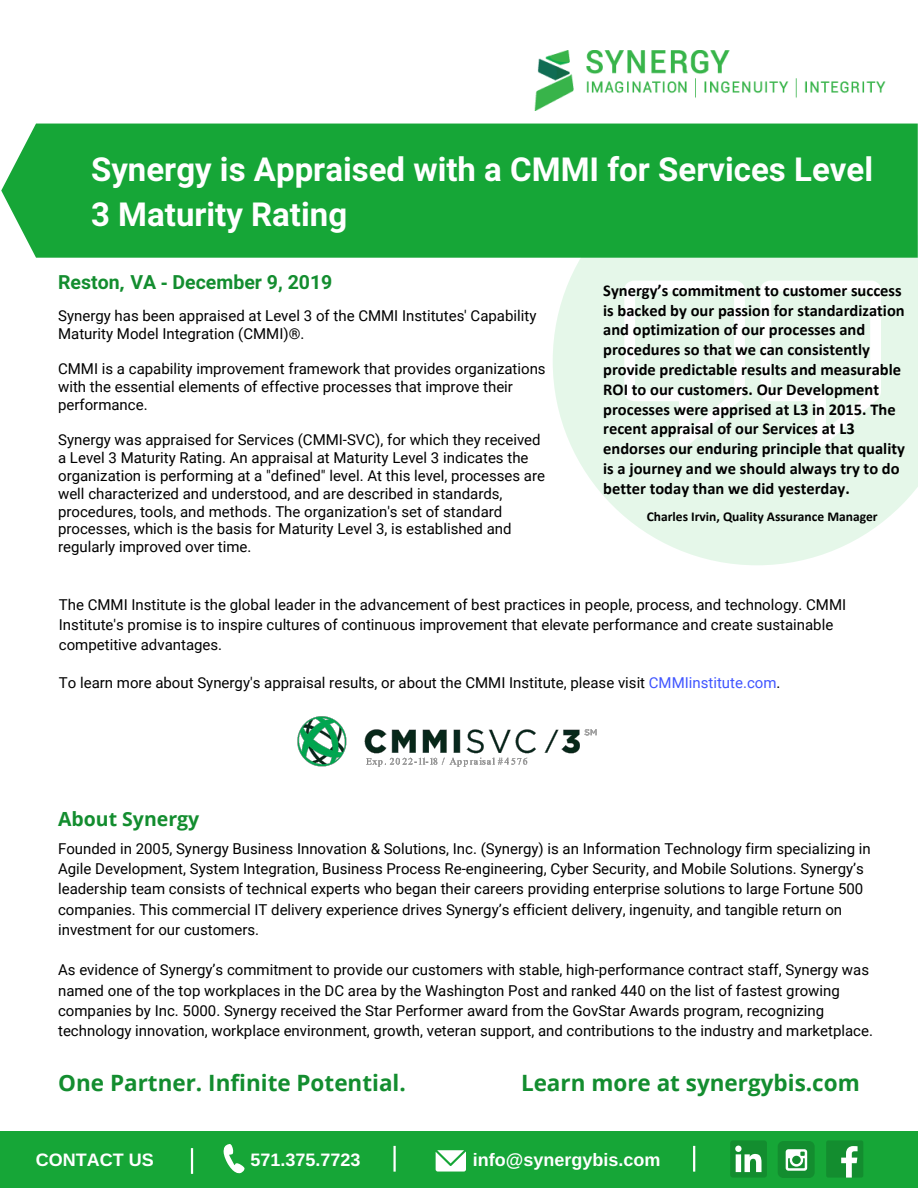
<style>
.page{position:relative;width:918px;height:1188px;background:#fff}
.page>*{position:absolute;margin:0;border:0;box-sizing:border-box;transform-origin:0 0}
.t1{font:700 33px/45.3px "Roboto";color:#fff}
.t2{font:700 22.5px "Open Sans";color:#138d2f}
.t3{font:700 19.5px "Roboto";color:#138d2f}
.t4{font:700 19.5px "Open Sans";color:#138d2f}
.t5{font:700 18px "Arimo";color:#fff}
.t6{font:700 16.5px/19.8px "Calibri";color:#000}
.t7{font:15px/17.9px "Roboto";color:#000}
.t8{font:700 13.5px "Calibri";color:#000}
.s1{font-family:"Open Sans"}
.s2{color:#4055ff}
</style>
<div class="page">
<div style="left:0;top:1131px;width:918px;height:57px;background:#16a637"></div>
<svg style="left:223px;top:1144px;width:22px;height:30px"></svg>
<svg style="left:436px;top:1150px;width:30px;height:22px"></svg>
<svg style="left:191px;top:1148px;width:2px;height:26px"></svg>
<svg style="left:393px;top:1146px;width:3px;height:26px"></svg>
<div style="left:826px;top:1140px;width:37px;height:38px;background:#138d2f;border-radius:2px"></div>
<svg style="left:841px;top:1146px;width:17px;height:32px"></svg>
<div style="left:730px;top:1140px;width:37px;height:38px;background:#138d2f;border-radius:3px"></div>
<svg style="left:735px;top:1146px;width:27px;height:26px"></svg>
<div style="left:778px;top:1141px;width:37px;height:37px;background:#138d2f;border-radius:6px"></div>
<svg style="left:786px;top:1149px;width:21px;height:22px"></svg>
<svg style="left:693px;top:1146px;width:2px;height:26px"></svg>
<svg style="left:553px;top:258px;width:365px;height:307px;fill:#e5f7e9"></svg>
<svg style="left:624px;top:281px;width:121px;height:167px"></svg>
<svg style="left:760px;top:281px;width:121px;height:167px"></svg>
<img style="left:535px;top:50px;width:351px;height:60px">
<div style="left:1px;top:124px;width:917px;height:134px;background:#16a637"></div>
<img style="left:297px;top:716px;width:300px;height:51px">
<h1 class="t1" style="left:91px;top:145px;width:784px">Synergy is Appraised with a CMMI for Services Level<br>3 Maturity Rating</h1>
<h3 class="t3" style="left:58px;top:269px;width:276px">Reston<span class="s1">,</span> VA <span class="s1">-</span> December 9, 2019</h3>
<p class="t7" style="left:58px;top:306px;width:480px">Synergy has been appraised at Level 3 of the CMMI Institutes' Capability<br>Maturity Model Integration (CMMI)®.</p>
<p class="t7" style="left:58px;top:359px;width:489px">CMMI is a capability improvement framework that provides organizations with the essential elements of effective processes that improve their performance.</p>
<p class="t7" style="left:58px;top:431px;width:488px">Synergy was appraised for Services (CMMI-SVC), for which they received a Level 3 Maturity Rating. An appraisal at Maturity Level 3 indicates the organization is performing at a "defined" level. At this level, processes are well characterized and understood, and are described in standards, procedures, tools, and methods. The organization's set of standard processes, which is the basis for Maturity Level 3, is established and regularly improved over time.</p>
<p class="t6" style="left:603px;top:280px;width:303px">Synergy’s commitment to customer success is backed by our passion for standardization and optimization of our processes and procedures so that we can consistently provide predictable results and measurable ROI to our customers. Our Development processes were apprised at L3 in 2015. The recent appraisal of our Services at L3 endorses our enduring principle that quality is a journey and we should always try to do better today than we did yesterday.</p>
<p class="t8" style="left:647px;top:507px;width:233px">Charles Irvin, Quality Assurance Manager</p>
<p class="t7" style="left:59px;top:594px;width:789px;line-height:20.2px">The CMMI Institute is the global leader in the advancement of best practices in people, process, and technology. CMMI<br>Institute's promise is to inspire cultures of continuous improvement that elevate performance and create sustainable competitive advantages.</p>
<p class="t7" style="left:59px;top:673px;width:723px">To learn more about Synergy's appraisal results, or about the CMMI Institute, please visit <span class="s2">CMMIinstitute.com</span>.</p>
<h3 class="t4" style="left:58px;top:805px;width:143px">About Synergy</h3>
<p class="t7" style="left:58px;top:838px;width:814px;line-height:20.2px">Founded in 2005, Synergy Business Innovation &amp; Solutions, Inc. (Synergy) is an Information Technology firm specializing in Agile Development, System Integration, Business Process Re-engineering, Cyber Security, and Mobile Solutions. Synergy’s leadership team consists of technical experts who began their careers providing enterprise solutions to large Fortune 500 companies. This commercial IT delivery experience drives Synergy’s efficient delivery, ingenuity, and tangible return on investment for our customers.</p>
<p class="t7" style="left:58px;top:959px;width:816px;line-height:20.2px">As evidence of Synergy’s commitment to provide our customers with stable, high-performance contract staff, Synergy was named one of the top workplaces in the DC area by the Washington Post and ranked 440 on the list of fastest growing companies by Inc. 5000. Synergy received the Star Performer award from the GovStar Awards program, recognizing technology innovation, workplace environment, growth, veteran support, and contributions to the industry and marketplace.</p>
<h2 class="t2" style="left:58px;top:1067px;width:349px">One Partner. Infinite Potential.</h2>
<h2 class="t2" style="left:521px;top:1067px;width:340px">Learn more at synergybis.com</h2>
<p class="t5" style="left:36px;top:1150px;width:119px">CONTACT US</p>
<p class="t5" style="left:250px;top:1150px;width:112px">571.375.7723</p>
<p class="t5" style="left:473px;top:1150px;width:189px">info@synergybis.com</p>
</div>
